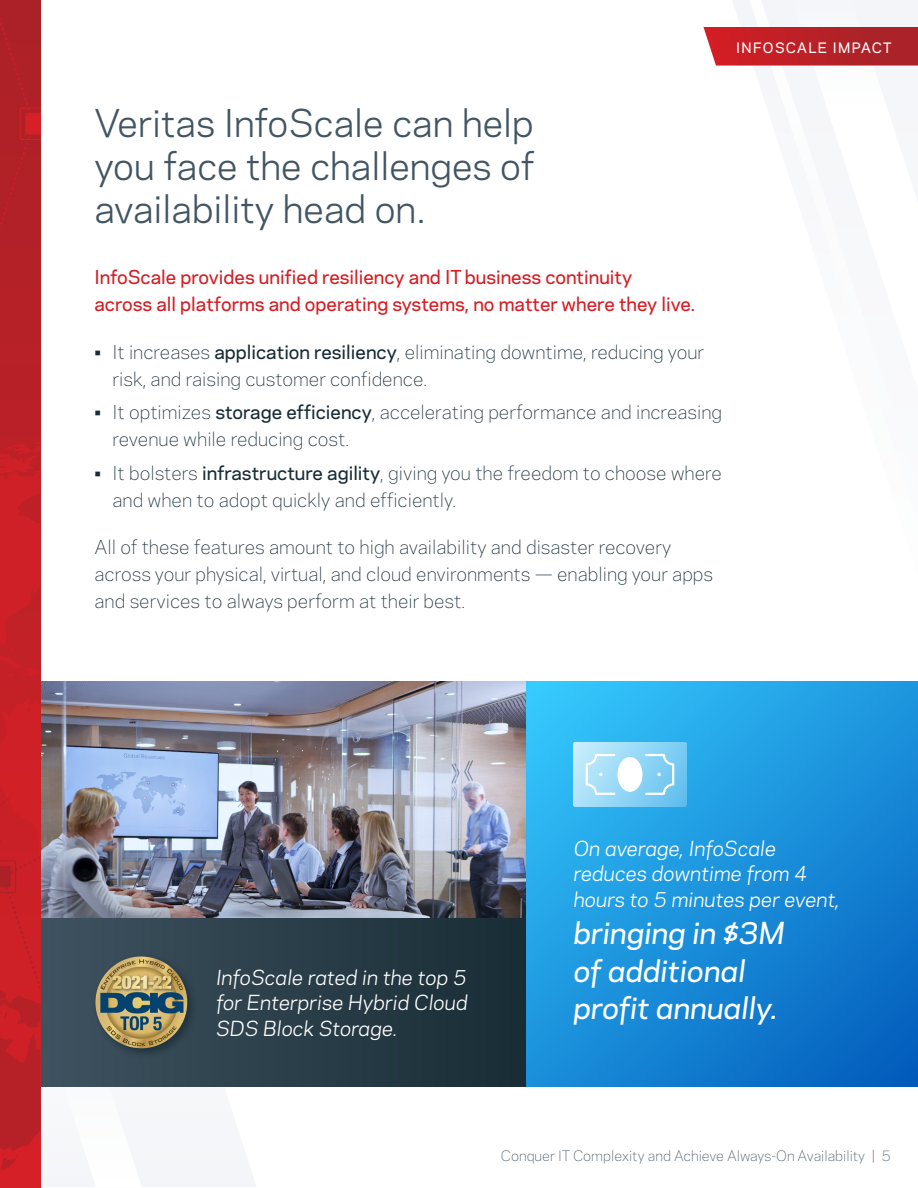
<style>
.page{position:relative;width:918px;height:1188px;background:#fff}
.page>*{position:absolute;margin:0;border:0;box-sizing:border-box;transform-origin:0 0}
.t1{font:36px/43.2px "Polaris";color:#425563;text-align:justify}
.t2{font:italic 500 28.5px/37.5px "Polaris";color:#fff}
.t3{font:italic 19.5px/25.5px "Polaris";color:#fff}
.t4{font:300 18px/27px "Polaris";color:#182c35}
.t5{font:500 18px/27px "Polaris";color:#d41d24}
.t6{font:300 13.5px "Polaris";color:#425563}
.t7{font:500 13.5px "Polaris";letter-spacing:.1em;color:#fff}
.s1{font-weight:500}
.s2{color:#d41d24}
</style>
<div class="page">
<svg style="left:40px;top:396px;width:217px;height:791px"></svg>
<svg style="left:96px;top:1087px;width:46px;height:100px"></svg>
<img style="left:40px;top:682px;width:486px;height:236px">
<svg style="left:96px;top:918px;width:430px;height:169px;background:#273a45"></svg>
<svg style="left:526px;top:682px;width:392px;height:405px;background:#1b91db"></svg>
<div style="left:92px;top:953px;width:107px;height:107px;background:#182c35;opacity:.75"></div>
<img style="left:95px;top:956px;width:92px;height:92px;border-radius:46px">
<svg style="left:574px;top:742px;width:112px;height:64px;background:#9bd9f6"></svg>
<div style="left:618px;top:757px;width:24px;height:35px;background:#fff;border-radius:50%"></div>
<svg style="left:0;top:0;width:40px;height:1188px;background:#b52027"></svg>
<svg style="left:0;top:441px;width:41px;height:227px;background:#c92027"></svg>
<svg style="left:0;top:699px;width:96px;height:488px;background:#9e5b64"></svg>
<div style="left:0;top:18px;width:25px;height:77px;background:#ad2127"></div>
<svg style="left:3px;top:107px;width:37px;height:108px;background:#b42126"></svg>
<svg style="left:704px;top:0;width:214px;height:66px"></svg>
<p class="t7" style="left:736px;top:37px;width:157px">INFOSCALE IMPACT</p>
<h1 class="t1" style="left:94px;top:99px;width:441px">Veritas InfoScale can help you face the challenges of availability head on.</h1>
<p class="t5" style="left:94px;top:263px;width:602px">InfoScale provides unified resiliency and IT business continuity<br>across all platforms and operating systems, no matter where they live.</p>
<p class="t4" style="left:112px;top:337px;width:593px;text-indent:-18px">• It increases <span class="s1">application resiliency</span>, eliminating downtime, reducing your risk, and raising customer confidence.</p>
<p class="t4" style="left:112px;top:398px;width:611px;text-indent:-18px">• It optimizes <span class="s1">storage efficiency</span>, accelerating performance and increasing revenue while reducing cost.</p>
<p class="t4" style="left:112px;top:459px;width:611px;text-indent:-18px">• It bolsters <span class="s1">infrastructure agility</span>, giving you the freedom to choose where and when to adopt quickly and efficiently.</p>
<p class="t4" style="left:94px;top:533px;width:620px">All of these features amount to high availability and disaster recovery across your physical, virtual, and cloud environments — enabling your apps and services to always perform at their best.</p>
<p class="t3" style="left:216px;top:963px;width:253px;text-align:justify">InfoScale rated in the top 5 for Enterprise Hybrid Cloud SDS Block Storage.</p>
<p class="t3" style="left:574px;top:834px;width:267px">On average, InfoScale reduces downtime from 4 hours to 5 minutes per event,</p>
<h2 class="t2" style="left:574px;top:913px;width:213px">bringing in $3M of additional profit annually.</h2>
<p class="t6" style="left:501px;top:1146px;width:392px">Conquer IT Complexity and Achieve Always-On Availability <span class="s2">|</span> 5</p>
</div>
